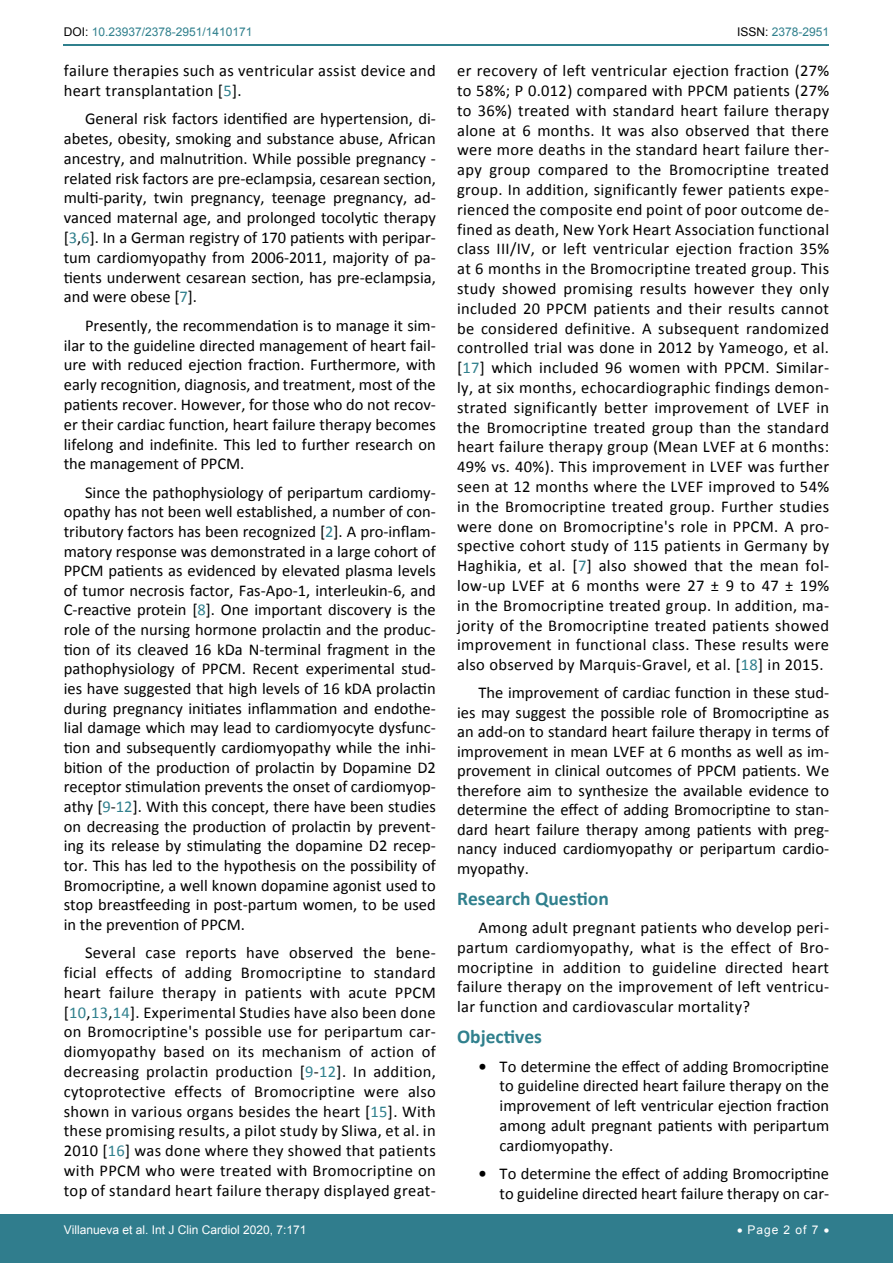
<style>
.page{position:relative;width:893px;height:1263px;background:#fff}
.page>*{position:absolute;margin:0;border:0;box-sizing:border-box;transform-origin:0 0}
.t1{font:700 19.5px "Calibri";color:#30808d}
.t2{font:16.5px/19.8px "Calibri";color:#000;text-align:justify}
.t3{font:16.5px/19.8px "Calibri";letter-spacing:.02em;color:#000}
.t4{font:12px "Arial";color:#fff}
.t5{font:12px "Arial";color:#30808d}
.s1{color:#000}
.s2{color:#30808d}
.s3{font-weight:700}
</style>
<div class="page">
<hr style="left:64px;top:44px;width:765px;height:2px;background:#30808d">
<div style="left:0;top:1215px;width:893px;height:48px;background:#307d8d"></div>
<p class="t5" style="left:64px;top:24px;width:190px"><span class="s1">DOI:</span> 10.23937/2378-2951/1410171</p>
<p class="t5" style="left:737px;top:24px;width:94px"><span class="s1">ISSN:</span> 2378-2951</p>
<p class="t3" style="left:64px;top:61px;width:373px">failure therapies such as ventricular assist device and heart transplantation [<span class="s2">5</span>].</p>
<p class="t2" style="left:64px;top:109px;width:374px;text-indent:21px">General risk factors identified are hypertension, di&shy;abetes, obesity, smoking and substance abuse, African ancestry, and malnutrition. While possible pregnancy - related risk factors are pre-eclampsia, cesarean section, multi-parity, twin pregnancy, teenage pregnancy, ad&shy;vanced maternal age, and prolonged tocolytic therapy [<span class="s2">3</span>,<span class="s2">6</span>]. In a German registry of 170 patients with peripar&shy;tum cardiomyopathy from 2006-2011, majority of pa&shy;tients underwent cesarean section, has pre-eclampsia, and were obese [<span class="s2">7</span>].</p>
<p class="t2" style="left:64px;top:315px;width:374px;text-indent:21px">Presently, the recommendation is to manage it sim&shy;ilar to the guideline directed management of heart fail&shy;ure with reduced ejection fraction. Furthermore, with early recognition, diagnosis, and treatment, most of the patients recover. However, for those who do not recov&shy;er their cardiac function, heart failure therapy becomes lifelong and indefinite. This led to further research on the management of PPCM.</p>
<p class="t2" style="left:64px;top:482px;width:374px;text-indent:21px">Since the pathophysiology of peripartum cardiomy&shy;opathy has not been well established, a number of con&shy;tributory factors has been recognized [<span class="s2">2</span>]. A pro-inflam&shy;matory response was demonstrated in a large cohort of PPCM patients as evidenced by elevated plasma levels of tumor necrosis factor, Fas-Apo-1, interleukin-6, and C-reactive protein [<span class="s2">8</span>]. One important discovery is the role of the nursing hormone prolactin and the produc&shy;tion of its cleaved 16 kDa N-terminal fragment in the pathophysiology of PPCM. Recent experimental stud&shy;ies have suggested that high levels of 16 kDA prolactin during pregnancy initiates inflammation and endothe&shy;lial damage which may lead to cardiomyocyte dysfunc&shy;tion and subsequently cardiomyopathy while the inhi&shy;bition of the production of prolactin by Dopamine D2 receptor stimulation prevents the onset of cardiomyop&shy;athy [<span class="s2">9</span>-<span class="s2">12</span>]. With this concept, there have been studies on decreasing the production of prolactin by prevent&shy;ing its release by stimulating the dopamine D2 recep&shy;tor. This has led to the hypothesis on the possibility of Bromocriptine, a well known dopamine agonist used to stop breastfeeding in post-partum women, to be used in the prevention of PPCM.</p>
<p class="t2" style="left:64px;top:943px;width:374px;text-indent:21px">Several case reports have observed the bene&shy;ficial effects of adding Bromocriptine to standard heart failure therapy in patients with acute PPCM [<span class="s2">10</span>,<span class="s2">13</span>,<span class="s2">14</span>]. Experimental Studies have also been done on Bromocriptine's possible use for peripartum car&shy;diomyopathy based on its mechanism of action of decreasing prolactin production [<span class="s2">9</span>-<span class="s2">12</span>]. In addition, cytoprotective effects of Bromocriptine were also shown in various organs besides the heart [<span class="s2">15</span>]. With these promising results, a pilot study by Sliwa, et al. in 2010 [<span class="s2">16</span>] was done where they showed that patients with PPCM who were treated with Bromocriptine on top of standard heart failure therapy displayed great-</p>
<p class="t2" style="left:457px;top:61px;width:374px">er recovery of left ventricular ejection fraction (27% to 58%; P 0.012) compared with PPCM patients (27% to 36%) treated with standard heart failure therapy alone at 6 months. It was also observed that there were more deaths in the standard heart failure ther&shy;apy group compared to the Bromocriptine treated group. In addition, significantly fewer patients expe&shy;rienced the composite end point of poor outcome de&shy;fined as death, New York Heart Association functional class III/IV, or left ventricular ejection fraction 35% at 6 months in the Bromocriptine treated group. This study showed promising results however they only included 20 PPCM patients and their results cannot be considered definitive. A subsequent randomized controlled trial was done in 2012 by Yameogo, et al. [<span class="s2">17</span>] which included 96 women with PPCM. Similar&shy;ly, at six months, echocardiographic findings demon&shy;strated significantly better improvement of LVEF in the Bromocriptine treated group than the standard heart failure therapy group (Mean LVEF at 6 months:<br>49% vs. 40%). This improvement in LVEF was further seen at 12 months where the LVEF improved to 54% in the Bromocriptine treated group. Further studies were done on Bromocriptine's role in PPCM. A pro&shy;spective cohort study of 115 patients in Germany by Haghikia, et al. [<span class="s2">7</span>] also showed that the mean fol&shy;low-up LVEF at 6 months were 27 ± 9 to 47 ± 19% in the Bromocriptine treated group. In addition, ma&shy;jority of the Bromocriptine treated patients showed improvement in functional class. These results were also observed by Marquis-Gravel, et al. [<span class="s2">18</span>] in 2015.</p>
<p class="t2" style="left:457px;top:683px;width:374px;text-indent:21px">The improvement of cardiac function in these stud&shy;ies may suggest the possible role of Bromocriptine as an add-on to standard heart failure therapy in terms of improvement in mean LVEF at 6 months as well as im&shy;provement in clinical outcomes of PPCM patients. We therefore aim to synthesize the available evidence to determine the effect of adding Bromocriptine to stan&shy;dard heart failure therapy among patients with preg&shy;nancy induced cardiomyopathy or peripartum cardio&shy;myopathy.</p>
<p class="t1" style="left:457px;top:886px;width:153px">Research Question</p>
<p class="t2" style="left:457px;top:918px;width:374px;text-indent:21px">Among adult pregnant patients who develop peri&shy;partum cardiomyopathy, what is the effect of Bro&shy;mocriptine in addition to guideline directed heart failure therapy on the improvement of left ventricu&shy;lar function and cardiovascular mortality?</p>
<p class="t1" style="left:457px;top:1024px;width:86px">Objectives</p>
<p class="t2" style="left:500px;top:1056px;width:331px;text-indent:-21px"><span class="s3">•</span> To determine the effect of adding Bromocriptine to guideline directed heart failure therapy on the improvement of left ventricular ejection fraction among adult pregnant patients with peripartum cardiomyopathy.</p>
<p class="t2" style="left:478px;top:1164px;width:352px;text-align:right"><span class="s3">•</span> To determine the effect of adding Bromocriptine to guideline directed heart failure therapy on car-</p>
<p class="t4" style="left:64px;top:1221px;width:244px">Villanueva et al. Int J Clin Cardiol 2020, 7:171</p>
<p class="t4" style="left:737px;top:1221px;width:94px">• Page 2 of 7 •</p>
</div>
